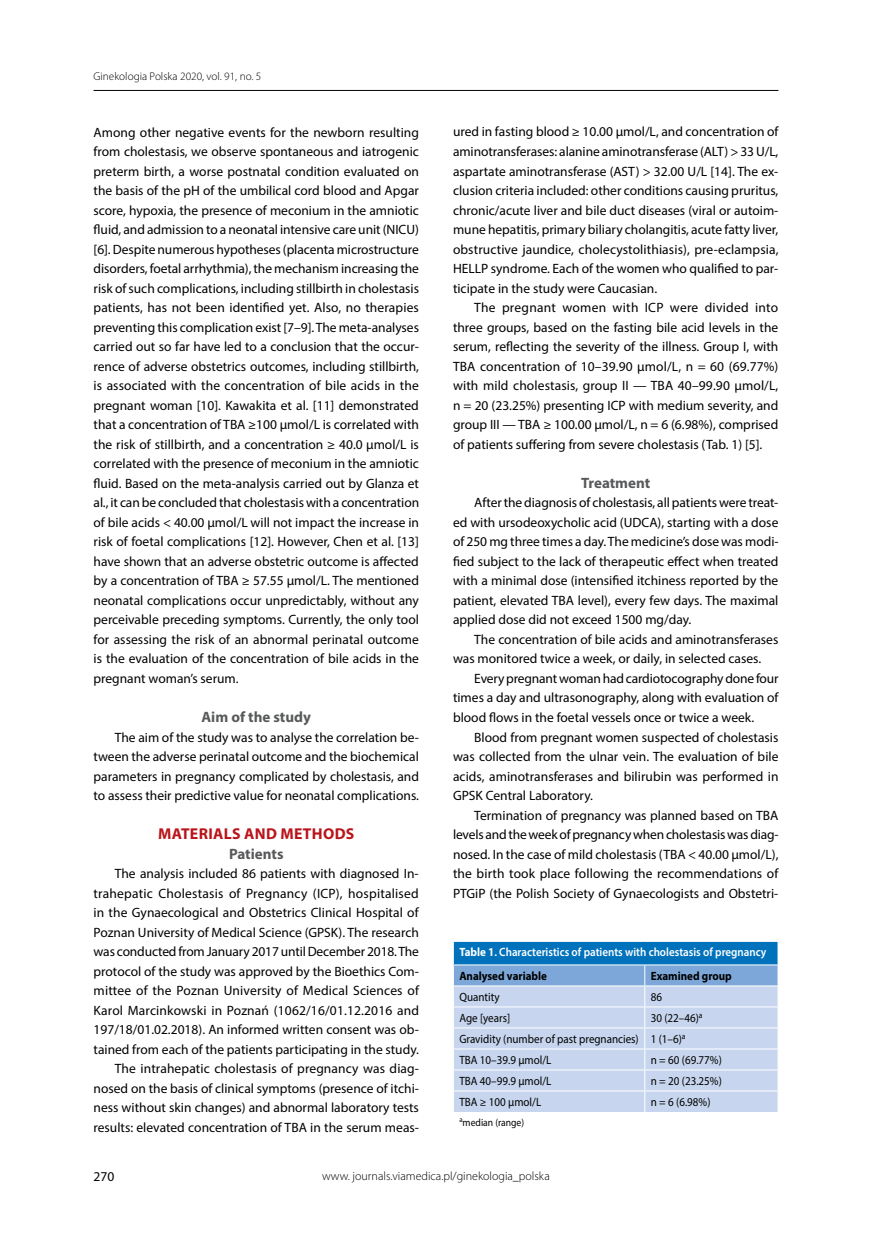
<style>
.page{position:relative;width:872px;height:1234px;background:#fff}
.page>*{position:absolute;margin:0;border:0;box-sizing:border-box;transform-origin:0 0}
.t1{font:700 15.75px "Myriad Pro";letter-spacing:.02em;color:#ba141a}
.t2{font:700 15px "Myriad Pro";color:#58595b}
.t3{font:13.5px/19.5px "Myriad Pro";color:#000;text-align:justify}
.t4{font:12px/21px "Myriad Pro";color:#000;scale:.92 1}
.t5{font:600 12px/23.5px "Myriad Pro";color:#fff;scale:.92 1}
.t6{font:300 12px "Myriad Pro";color:#000}
.t7{font:700 12px "Myriad Pro";color:#000;scale:.92 1}
.t8{font:300 11.25px "Myriad Pro";color:#000}
.t9{font:10.5px "Myriad Pro";color:#000;scale:.92 1}
.s1{font-weight:700}
.s2{font-weight:700;color:#000}
</style>
<div class="page">
<hr style="left:94px;top:90px;width:684px;height:1px;background:#000">
<svg style="left:453px;top:941px;width:325px;height:170px;background:#a9c7e6"></svg>
<p class="t8" style="left:94px;top:71px;width:169px">Ginekologia Polska 2020, vol. 91, no. 5</p>
<p class="t3" style="left:94px;top:122px;width:327px">Among other negative events for the newborn resulting from cholestasis, we observe spontaneous and iatrogenic preterm birth, a worse postnatal condition evaluated on the basis of the pH of the umbilical cord blood and Apgar score, hypoxia, the presence of meconium in the amniotic fluid, and admission to a neonatal intensive care unit (NICU) [6]. Despite numerous hypotheses (placenta microstructure disorders, foetal arrhythmia), the mechanism increasing the risk of such complications, including stillbirth in cholestasis patients, has not been identified yet. Also, no therapies preventing this complication exist [7–9]. The meta-analyses carried out so far have led to a conclusion that the occur&shy;rence of adverse obstetrics outcomes, including stillbirth, is associated with the concentration of bile acids in the pregnant woman [10]. Kawakita et al. [11] demonstrated that a concentration of TBA ≥100 μmol/L is correlated with the risk of stillbirth, and a concentration ≥ 40.0 μmol/L is correlated with the presence of meconium in the amniotic fluid. Based on the meta-analysis carried out by Glanza et al., it can be concluded that cholestasis with a concentration of bile acids &lt; 40.00 μmol/L will not impact the increase in risk of foetal complications [12]. However, Chen et al. [13] have shown that an adverse obstetric outcome is affected by a concentration of TBA ≥ 57.55 μmol/L. The mentioned neonatal complications occur unpredictably, without any perceivable preceding symptoms. Currently, the only tool for assessing the risk of an abnormal perinatal outcome is the evaluation of the concentration of bile acids in the pregnant woman’s serum.</p>
<p class="t2" style="left:201px;top:707px;width:111px">Aim of the study</p>
<p class="t3" style="left:94px;top:726px;width:327px;text-indent:21px">The aim of the study was to analyse the correlation be&shy;tween the adverse perinatal outcome and the biochemical parameters in pregnancy complicated by cholestasis, and to assess their predictive value for neonatal complications.</p>
<p class="t1" style="left:158px;top:823px;width:198px">MATERIALS AND METHODS</p>
<p class="t2" style="left:229px;top:843px;width:56px">Patients</p>
<p class="t3" style="left:94px;top:863px;width:327px;text-align:right">The analysis included 86 patients with diagnosed In&shy;trahepatic Cholestasis of Pregnancy (ICP), hospitalised in the Gynaecological and Obstetrics Clinical Hospital of Poznan University of Medical Science (GPSK). The research was conducted from January 2017 until December 2018. The protocol of the study was approved by the Bioethics Com&shy;mittee of the Poznan University of Medical Sciences of Karol Marcinkowski in Poznań (1062/16/01.12.2016 and 197/18/01.02.2018). An informed written consent was ob&shy;tained from each of the patients participating in the study.<br>The intrahepatic cholestasis of pregnancy was diag&shy;nosed on the basis of clinical symptoms (presence of itchi&shy;ness without skin changes) and abnormal laboratory tests results: elevated concentration of TBA in the serum meas-</p>
<p class="t3" style="left:453px;top:122px;width:327px">ured in fasting blood ≥ 10.00 μmol/L, and concentration of aminotransferases: alanine aminotransferase (ALT) &gt; 33 U/L, aspartate aminotransferase (AST) &gt; 32.00 U/L [14]. The ex&shy;clusion criteria included: other conditions causing pruritus, chronic/acute liver and bile duct diseases (viral or autoim&shy;mune hepatitis, primary biliary cholangitis, acute fatty liver, obstructive jaundice, cholecystolithiasis), pre-eclampsia, HELLP syndrome. Each of the women who qualified to par&shy;ticipate in the study were Caucasian.</p>
<p class="t3" style="left:453px;top:297px;width:327px;text-indent:21px">The pregnant women with ICP were divided into three groups, based on the fasting bile acid levels in the serum, reflecting the severity of the illness. Group I, with TBA concentration of 10–39.90 μmol/L, n = 60 (69.77%) with mild cholestasis, group II — TBA 40–99.90 μmol/L, n = 20 (23.25%) presenting ICP with medium severity, and group III — TBA ≥ 100.00 μmol/L, n = 6 (6.98%), comprised of patients suffering from severe cholestasis (Tab. 1) [5].</p>
<p class="t2" style="left:581px;top:473px;width:71px">Treatment</p>
<p class="t3" style="left:453px;top:493px;width:327px;text-indent:21px">After the diagnosis of cholestasis, all patients were treat&shy;ed with ursodeoxycholic acid (UDCA), starting with a dose of 250 mg three times a day. The medicine’s dose was modi&shy;fied subject to the lack of therapeutic effect when treated with a minimal dose (intensified itchiness reported by the patient, elevated TBA level), every few days. The maximal applied dose did not exceed 1500 mg/day.</p>
<p class="t3" style="left:453px;top:629px;width:327px;text-indent:21px">The concentration of bile acids and aminotransferases was monitored twice a week, or daily, in selected cases.</p>
<p class="t3" style="left:453px;top:668px;width:327px;text-indent:21px">Every pregnant woman had cardiotocography done four times a day and ultrasonography, along with evaluation of blood flows in the foetal vessels once or twice a week.</p>
<p class="t3" style="left:453px;top:726px;width:327px;text-indent:21px">Blood from pregnant women suspected of cholestasis was collected from the ulnar vein. The evaluation of bile acids, aminotransferases and bilirubin was performed in GPSK Central Laboratory.</p>
<p class="t3" style="left:453px;top:804px;width:327px;text-indent:21px">Termination of pregnancy was planned based on TBA levels and the week of pregnancy when cholestasis was diag&shy;nosed. In the case of mild cholestasis (TBA &lt; 40.00 μmol/L), the birth took place following the recommendations of PTGiP (the Polish Society of Gynaecologists and Obstetri-</p>
<p class="t5" style="left:459px;top:940px;width:335px"><span class="s1">Table 1</span>. Characteristics of patients with cholestasis of pregnancy<br><span class="s2">Analysed variable</span></p>
<p class="t7" style="left:651px;top:967px;width:90px">Examined group</p>
<p class="t4" style="left:459px;top:985px;width:45px">Quantity</p>
<p class="t4" style="left:651px;top:985px;width:14px">86</p>
<p class="t4" style="left:459px;top:1006px;width:57px">Age [years]</p>
<p class="t4" style="left:459px;top:1006px;width:266px;text-indent:191px">30 (22–46)<sup>a<br></sup>Gravidity (number of past pregnancies) 1 (1–6)<sup>a<br></sup>TBA 10–39.9 μmol/L</p>
<p class="t4" style="left:651px;top:1048px;width:79px">n = 60 (69.77%)</p>
<p class="t4" style="left:459px;top:1069px;width:102px">TBA 40–99.9 μmol/L</p>
<p class="t4" style="left:651px;top:1069px;width:79px">n = 20 (23.25%)</p>
<p class="t4" style="left:459px;top:1090px;width:90px">TBA ≥ 100 μmol/L</p>
<p class="t4" style="left:651px;top:1090px;width:66px">n = 6 (6.98%)</p>
<p class="t9" style="left:459px;top:1115px;width:72px"><sup>a</sup>median (range)</p>
<p class="t3" style="left:94px;top:1166px;width:22px">270</p>
<p class="t6" style="left:322px;top:1169px;width:229px">www. journals.viamedica.pl/ginekologia_polska</p>
</div>
